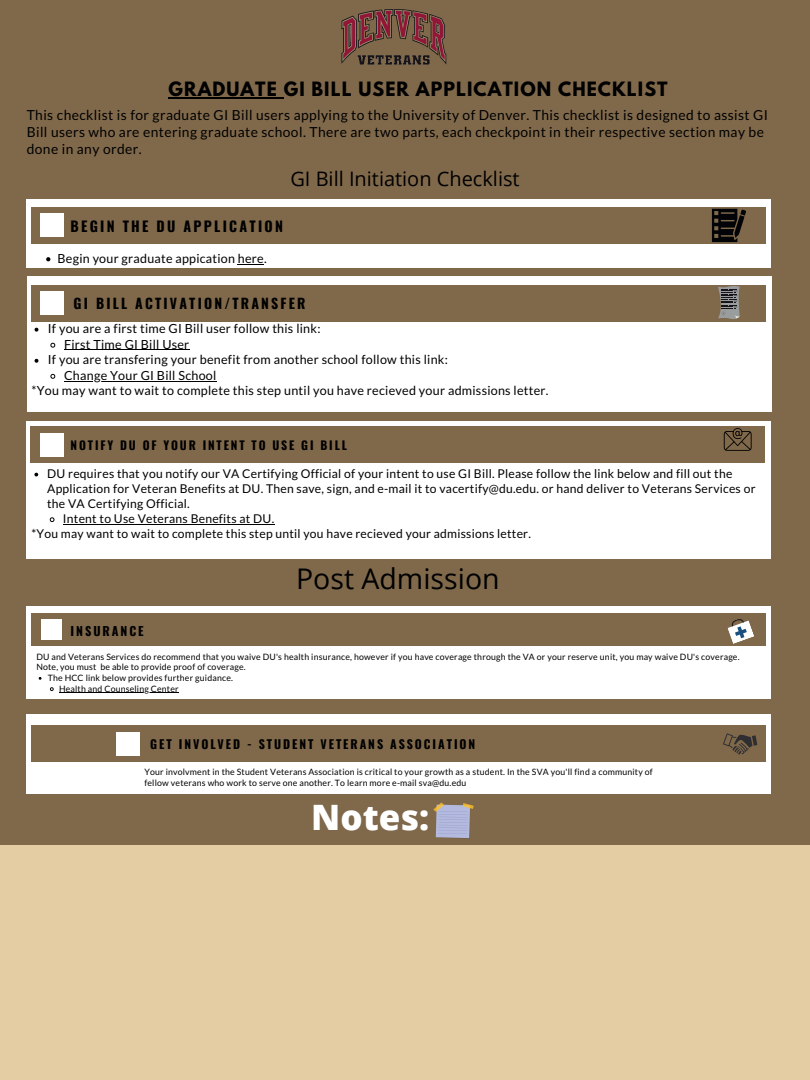
<style>
.page{position:relative;width:810px;height:1080px;background:#80694b}
.page>*{position:absolute;margin:0;border:0;box-sizing:border-box;transform-origin:0 0}
.t1{font:800 35px "Open Sans";color:#fff}
.t2{font:28.44px "Open Sans";color:#000}
.t3{font:20px "Open Sans";color:#000}
.t4{font:700 17.5px "League Spartan";letter-spacing:.06em;color:#000}
.t5{font:700 14.12px "Oswald";letter-spacing:.16em;color:#000}
.t6{font:700 13.88px "Oswald";letter-spacing:.16em;color:#000}
.t7{font:13.81px/17.1px "Lato";letter-spacing:.03em;color:#000}
.t8{font:12.56px "Lato";letter-spacing:.02em;color:#000}
.t9{font:12.5px "Lato";letter-spacing:.02em;color:#000}
.t10{font:700 12.25px "Oswald";letter-spacing:.16em;color:#000}
.t11{font:12.12px "Lato";letter-spacing:.02em;color:#000}
.t12{font:700 12.06px "Oswald";letter-spacing:.16em;color:#000}
.t13{font:700 11.81px "Oswald";letter-spacing:.16em;color:#000}
.t14{font:8.75px/10.8px "Lato";letter-spacing:.02em;color:#000}
</style>
<div class="page">
<img style="left:341px;top:9px;width:106px;height:56px">
<div style="left:27px;top:277px;width:744px;height:135px;background:#fff"></div>
<div style="left:31px;top:285px;width:735px;height:36px;background:#80694b"></div>
<div style="left:41px;top:291px;width:23px;height:24px;background:#fff"></div>
<svg style="left:718px;top:286px;width:22px;height:33px"></svg>
<div style="left:27px;top:715px;width:744px;height:79px;background:#fff"></div>
<div style="left:31px;top:726px;width:735px;height:36px;background:#80694b"></div>
<div style="left:116px;top:732px;width:23px;height:23px;background:#fff"></div>
<div style="left:27px;top:606px;width:744px;height:93px;background:#fff"></div>
<div style="left:31px;top:614px;width:735px;height:32px;background:#80694b"></div>
<svg style="left:727px;top:619px;width:27px;height:25px"></svg>
<div style="left:41px;top:620px;width:21px;height:20px;background:#fff"></div>
<svg style="left:723px;top:733px;width:34px;height:22px"></svg>
<svg style="left:433px;top:802px;width:41px;height:37px"></svg>
<div style="left:0;top:845px;width:810px;height:235px;background:#e5cda3"></div>
<hr style="left:169px;top:97px;width:115px;height:2px;background:#000">
<div style="left:27px;top:199px;width:744px;height:69px;background:#fff"></div>
<div style="left:31px;top:207px;width:735px;height:36px;background:#80694b"></div>
<svg style="left:46px;top:257px;width:4px;height:4px"></svg>
<svg style="left:238px;top:264px;width:26px;height:1px"></svg>
<svg style="left:35px;top:328px;width:3px;height:4px"></svg>
<svg style="left:50px;top:342px;width:6px;height:6px"></svg>
<hr style="left:64px;top:349px;width:126px;height:1px;background:#000">
<svg style="left:35px;top:359px;width:3px;height:4px"></svg>
<svg style="left:50px;top:373px;width:6px;height:6px"></svg>
<hr style="left:64px;top:381px;width:153px;height:1px;background:#000">
<div style="left:27px;top:421px;width:744px;height:138px;background:#fff"></div>
<div style="left:31px;top:426px;width:734px;height:37px;background:#80694b"></div>
<div style="left:41px;top:433px;width:23px;height:23px;background:#fff"></div>
<svg style="left:724px;top:428px;width:28px;height:23px"></svg>
<svg style="left:34px;top:473px;width:4px;height:3px"></svg>
<svg style="left:49px;top:517px;width:6px;height:5px"></svg>
<hr style="left:63px;top:524px;width:209px;height:1px;background:#000">
<svg style="left:50px;top:687px;width:4px;height:4px"></svg>
<hr style="left:59px;top:692px;width:120px;height:1px;background:#000">
<div style="left:41px;top:214px;width:23px;height:23px;background:#fff"></div>
<svg style="left:712px;top:209px;width:34px;height:33px"></svg>
<h3 class="t4" style="left:169px;top:80px;width:501px">GRADUATE GI BILL USER APPLICATION CHECKLIST</h3>
<p class="t7" style="left:27px;top:106px;width:743px">This checklist is for graduate GI Bill users applying to the University of Denver. This checklist is designed to assist GI<br>Bill users who are entering graduate school. There are two parts, each checkpoint in their respective section may be done in any order.</p>
<h3 class="t3" style="left:290px;top:164px;width:231px">GI Bill Initiation Checklist</h3>
<h3 class="t5" style="left:71px;top:215px;width:214px">BEGIN THE DU APPLICATION</h3>
<h3 class="t9" style="left:58px;top:251px;width:211px">Begin your graduate appication here.</h3>
<h3 class="t6" style="left:74px;top:293px;width:234px">GI BILL ACTIVATION/TRANSFER</h3>
<h3 class="t8" style="left:48px;top:321px;width:274px">If you are a first time GI Bill user follow this link:</h3>
<h3 class="t8" style="left:64px;top:336px;width:127px">First Time GI Bill User</h3>
<h3 class="t8" style="left:48px;top:352px;width:402px">If you are transfering your benefit from another school follow this link:</h3>
<h3 class="t8" style="left:64px;top:367px;width:154px">Change Your GI Bill School</h3>
<h3 class="t8" style="left:31px;top:383px;width:519px">*You may want to wait to complete this step until you have recieved your admissions letter.</h3>
<h3 class="t13" style="left:71px;top:435px;width:278px">NOTIFY DU OF YOUR INTENT TO USE GI BILL</h3>
<h3 class="t11" style="left:47px;top:466px;width:687px">DU requires that you notify our VA Certifying Official of your intent to use GI Bill. Please follow the link below and fill out the</h3>
<h3 class="t11" style="left:47px;top:481px;width:710px">Application for Veteran Benefits at DU. Then save, sign, and e-mail it to vacertify@du.edu. or hand deliver to Veterans Services or</h3>
<h3 class="t11" style="left:47px;top:496px;width:144px">the VA Certifying Official.</h3>
<h3 class="t11" style="left:63px;top:511px;width:213px">Intent to Use Veterans Benefits at DU.</h3>
<h3 class="t11" style="left:31px;top:526px;width:501px">*You may want to wait to complete this step until you have recieved your admissions letter.</h3>
<h2 class="t2" style="left:296px;top:559px;width:205px">Post Admission</h2>
<h3 class="t10" style="left:71px;top:621px;width:75px">INSURANCE</h3>
<p class="t14" style="left:59px;top:672px;width:175px;text-indent:-11px">The HCC link below provides further guidance.<br>Health and Counseling Center</p>
<p class="t14" style="left:36px;top:651px;width:705px">DU and Veterans Services do recommend that you waive DU's health insurance, however if you have coverage through the VA or your reserve unit, you may waive DU's coverage.<br>Note, you must be able to provide proof of coverage.</p>
<h3 class="t12" style="left:150px;top:735px;width:327px">GET INVOLVED - STUDENT VETERANS ASSOCIATION</h3>
<p class="t14" style="left:144px;top:766px;width:510px">Your involvment in the Student Veterans Association is critical to your growth as a student. In the SVA you'll find a community of fellow veterans who work to serve one another. To learn more e-mail sva@du.edu</p>
<h1 class="t1" style="left:311px;top:793px;width:119px">Notes:</h1>
</div>
